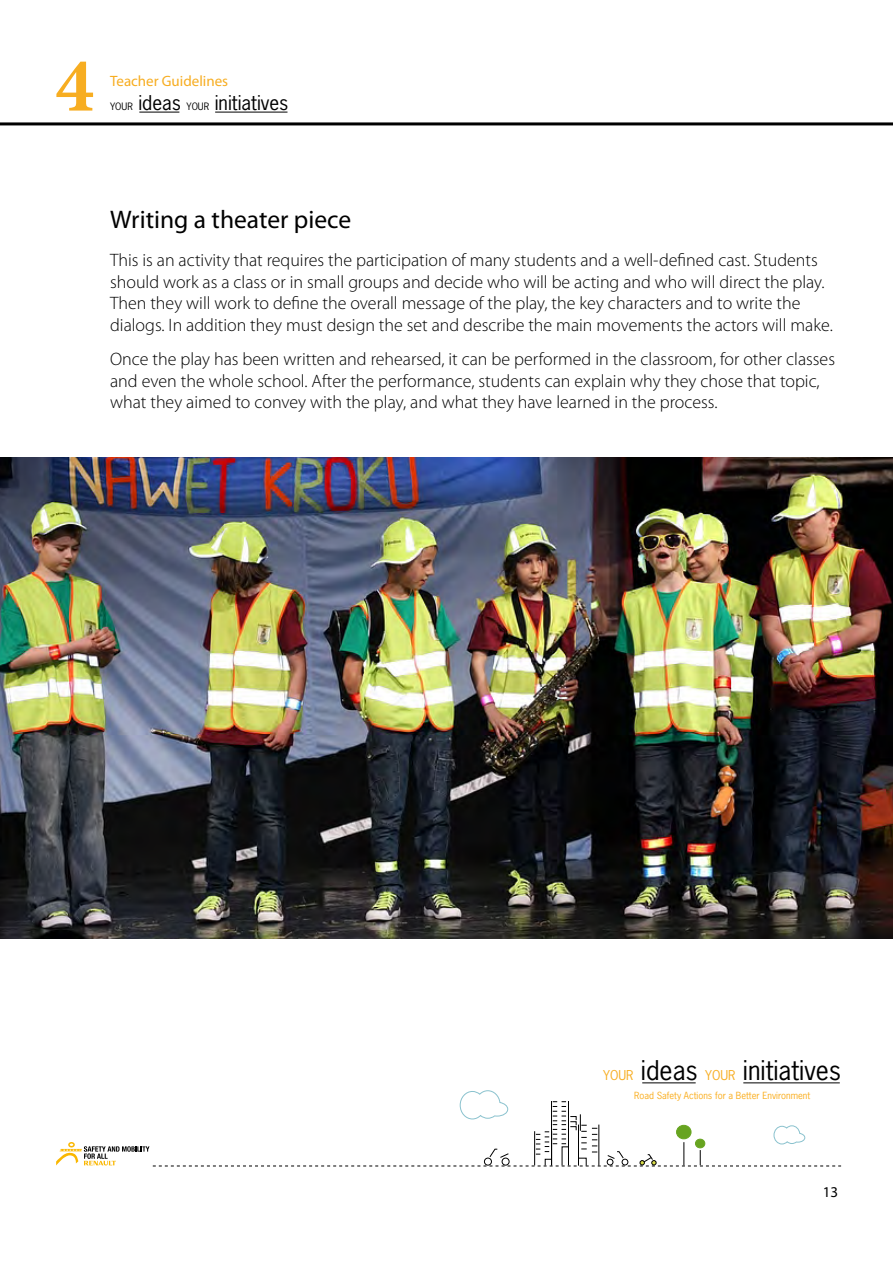
<style>
.page{position:relative;width:893px;height:1263px;background:#fff}
.page>*{position:absolute;margin:0;border:0;box-sizing:border-box;transform-origin:0 0}
.t1{font:700 77.85px "Minion Pro";color:#f7ad21}
.t2{font:25.5px "News Gothic Std";color:#000}
.t3{font:25.5px "Myriad Pro";color:#000}
.t4{font:19.2px "News Gothic Std";color:#000}
.t5{font:300 18px/21.6px "Myriad Pro";color:#000}
.t6{font:15px "Myriad Pro";color:#f7ad21}
.t7{font:15px "Myriad Pro";color:#000}
.t8{font:9.3px "News Gothic Std";color:#faad1c}
.s1{font-size:9.6px}
.s2{font-size:12.75px;color:#f7ad21}
</style>
<div class="page">
<hr style="left:642px;top:1082px;width:54px;height:1px;background:#000">
<hr style="left:743px;top:1082px;width:97px;height:1px;background:#000">
<hr style="left:139px;top:112px;width:40px;height:1px;background:#000">
<hr style="left:215px;top:112px;width:72px;height:1px;background:#000">
<svg style="left:0;top:122px;width:893px;height:3px;background:#252525"></svg>
<img style="left:0;top:457px;width:893px;height:482px">
<svg style="left:56px;top:1090px;width:785px;height:76px"></svg>
<h1 class="t1" style="left:55px;top:31px;width:40px">4</h1>
<p class="t6" style="left:110px;top:72px;width:120px">Teacher Guidelines</p>
<p class="t4" style="left:110px;top:91px;width:180px"><span class="s1">YOUR</span> ideas <span class="s1">YOUR</span> initiatives</p>
<h2 class="t3" style="left:110px;top:203px;width:243px">Writing a theater piece</h2>
<p class="t5" style="left:110px;top:249px;width:724px">This is an activity that requires the participation of many students and a well-defined cast. Students should work as a class or in small groups and decide who will be acting and who will direct the play.<br>Then they will work to define the overall message of the play, the key characters and to write the dialogs. In addition they must design the set and describe the main movements the actors will make.</p>
<p class="t5" style="left:110px;top:348px;width:726px">Once the play has been written and rehearsed, it can be performed in the classroom, for other classes and even the whole school. After the performance, students can explain why they chose that topic, what they aimed to convey with the play, and what they have learned in the process.</p>
<h2 class="t2" style="left:603px;top:1054px;width:239px"><span class="s2">YOUR</span> ideas <span class="s2">YOUR</span> initiatives</h2>
<p class="t8" style="left:634px;top:1090px;width:177px">Road Safety Actions for a Better Environment</p>
<p class="t7" style="left:823px;top:1182px;width:17px">13</p>
</div>
